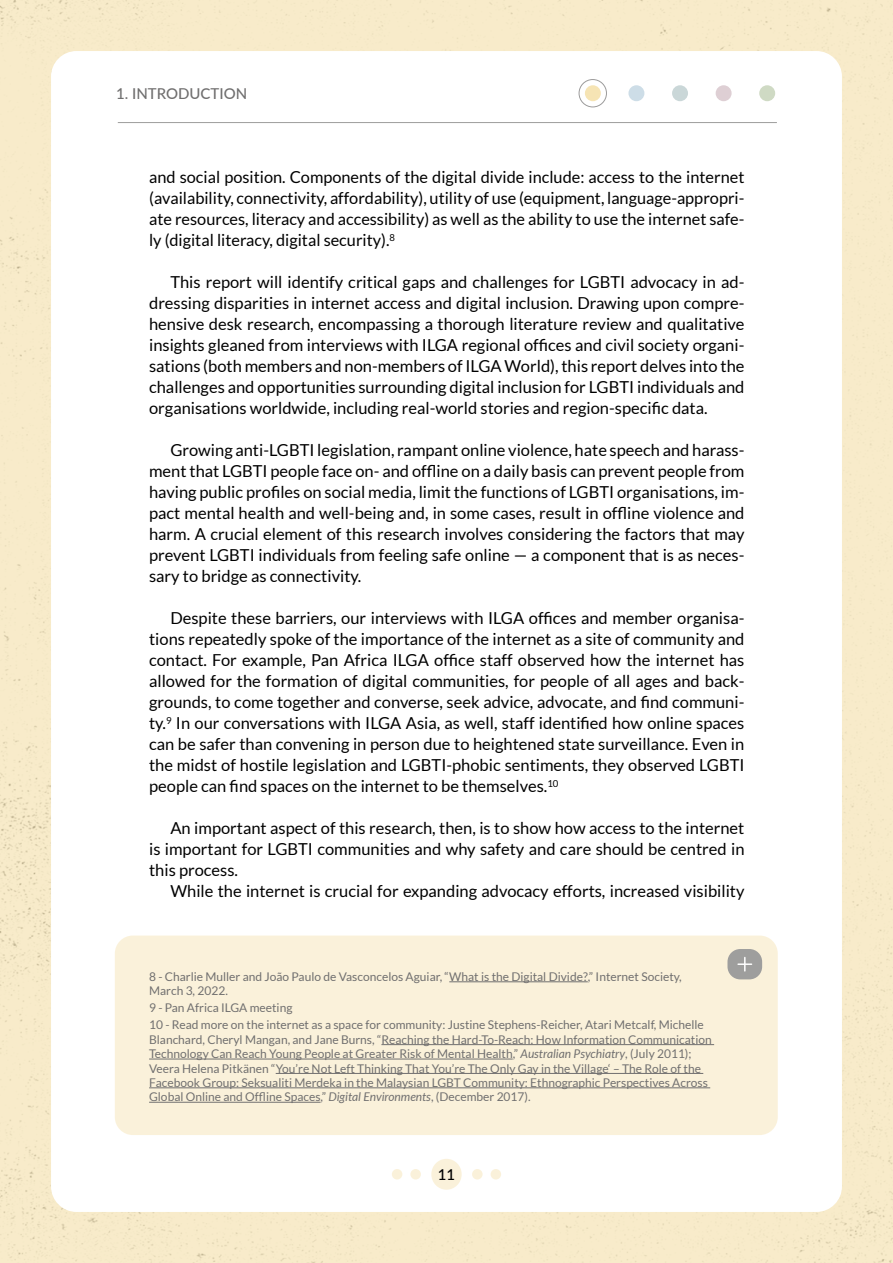
<style>
.page{position:relative;width:893px;height:1263px;background:#f8ebca}
.page>*{position:absolute;margin:0;border:0;box-sizing:border-box;transform-origin:0 0}
.corpo_base{font:16.5px/21px "Lato";color:#000;text-align:justify}
.t1{font:500 15px "Lato";color:#706f6f}
.t2{font:500 15px "Lato";color:#000}
.note_a_piè_pagina{font:12px/14.4px "Lato";color:#706f6f}
.s1{font-style:italic}
</style>
<div class="page">
<hr style="left:0;top:0;width:1px;height:1263px;background:#f6e4b4">
<div style="left:51px;top:51px;width:791px;height:1161px;background:#fff;border-radius:26px"></div>
<div style="left:431px;top:1159px;width:31px;height:31px;background:#faf1da;border-radius:50%"></div>
<div style="left:472px;top:1169px;width:11px;height:10px;background:#faf1da;border-radius:50%"></div>
<div style="left:392px;top:1169px;width:10px;height:10px;background:#faf1da;border-radius:50%"></div>
<div style="left:491px;top:1169px;width:10px;height:10px;background:#faf1da;border-radius:50%"></div>
<div style="left:410px;top:1169px;width:11px;height:10px;background:#faf1da;border-radius:50%"></div>
<hr style="left:118px;top:122px;width:659px;height:1px;background:#9e9e9d">
<div style="left:579px;top:79px;width:28px;height:28px;border:1px solid #706f6f;border-radius:50%"></div>
<div style="left:628px;top:85px;width:16px;height:16px;background:#cddde7;border-radius:50%"></div>
<div style="left:672px;top:85px;width:16px;height:16px;background:#cad7d8;border-radius:50%"></div>
<div style="left:716px;top:85px;width:16px;height:16px;background:#decfd4;border-radius:50%"></div>
<div style="left:759px;top:85px;width:16px;height:16px;background:#cfdac4;border-radius:50%"></div>
<div style="left:585px;top:85px;width:16px;height:16px;background:#f6e4b4;border-radius:50%"></div>
<div style="left:115px;top:935px;width:663px;height:200px;background:#faf1da;border-radius:18px"></div>
<div style="left:727px;top:949px;width:35px;height:30px;background:#9e9e9d;border-radius:13px"></div>
<svg style="left:738px;top:957px;width:13px;height:14px"></svg>
<hr style="left:449px;top:981px;width:139px;height:1px;background:#706f6f">
<hr style="left:381px;top:1044px;width:333px;height:1px;background:#706f6f">
<hr style="left:149px;top:1059px;width:364px;height:1px;background:#706f6f">
<hr style="left:276px;top:1073px;width:427px;height:1px;background:#706f6f">
<hr style="left:149px;top:1087px;width:561px;height:1px;background:#706f6f">
<hr style="left:149px;top:1102px;width:172px;height:1px;background:#706f6f">
<p class="t1" style="left:116px;top:83px;width:133px">1. INTRODUCTION</p>
<p class="corpo_base" style="left:149px;top:167px;width:597px">and social position. Components of the digital divide include: access to the internet (availability, connectivity, affordability), utility of use (equipment, language-appropri&shy;ate resources, literacy and accessibility) as well as the ability to use the internet safe&shy;ly (digital literacy, digital security).<sup>8</sup></p>
<p class="corpo_base" style="left:149px;top:272px;width:597px;text-indent:21px">This report will identify critical gaps and challenges for LGBTI advocacy in ad&shy;dressing disparities in internet access and digital inclusion. Drawing upon compre&shy;hensive desk research, encompassing a thorough literature review and qualitative insights gleaned from interviews with ILGA regional offices and civil society organi&shy;sations (both members and non-members of ILGA World), this report delves into the challenges and opportunities surrounding digital inclusion for LGBTI individuals and organisations worldwide, including real-world stories and region-specific data.</p>
<p class="corpo_base" style="left:149px;top:440px;width:597px;text-indent:21px">Growing anti-LGBTI legislation, rampant online violence, hate speech and harass&shy;ment that LGBTI people face on- and offline on a daily basis can prevent people from having public profiles on social media, limit the functions of LGBTI organisations, im&shy;pact mental health and well-being and, in some cases, result in offline violence and harm. A crucial element of this research involves considering the factors that may prevent LGBTI individuals from feeling safe online — a component that is as neces&shy;sary to bridge as connectivity.</p>
<p class="corpo_base" style="left:149px;top:608px;width:597px;text-indent:21px">Despite these barriers, our interviews with ILGA offices and member organisa&shy;tions repeatedly spoke of the importance of the internet as a site of community and contact. For example, Pan Africa ILGA office staff observed how the internet has allowed for the formation of digital communities, for people of all ages and back&shy;grounds, to come together and converse, seek advice, advocate, and find communi&shy;ty.<sup>9</sup> In our conversations with ILGA Asia, as well, staff identified how online spaces can be safer than convening in person due to heightened state surveillance. Even in the midst of hostile legislation and LGBTI-phobic sentiments, they observed LGBTI people can find spaces on the internet to be themselves.<sup>10</sup></p>
<p class="corpo_base" style="left:149px;top:818px;width:597px;text-indent:21px">An important aspect of this research, then, is to show how access to the internet is important for LGBTI communities and why safety and care should be centred in this process.</p>
<p class="corpo_base" style="left:170px;top:881px;width:576px">While the internet is crucial for expanding advocacy efforts, increased visibility</p>
<p class="note_a_piè_pagina" style="left:149px;top:969px;width:534px">8 - Charlie Muller and João Paulo de Vasconcelos Aguiar, “What is the Digital Divide?,” Internet Society,</p>
<p class="note_a_piè_pagina" style="left:149px;top:984px;width:80px">March 3, 2022.</p>
<p class="note_a_piè_pagina" style="left:149px;top:1001px;width:145px">9 - Pan Africa ILGA meeting</p>
<p class="note_a_piè_pagina" style="left:149px;top:1018px;width:564px">10 - Read more on the internet as a space for community: Justine Stephens-Reicher, Atari Metcalf, Michelle Blanchard, Cheryl Mangan, and Jane Burns, “Reaching the Hard-To-Reach: How Information Communication Technology Can Reach Young People at Greater Risk of Mental Health,” <span class="s1">Australian Psychiatry</span>, (July 2011); Veera Helena Pitkänen “You’re Not Left Thinking That You’re The Only Gay in the Village‘ – The Role of the Facebook Group: Seksualiti Merdeka in the Malaysian LGBT Community: Ethnographic Perspectives Across Global Online and Offline Spaces,” <span class="s1">Digital Environments</span>, (December 2017).</p>
<p class="t2" style="left:438px;top:1164px;width:19px">11</p>
</div>
